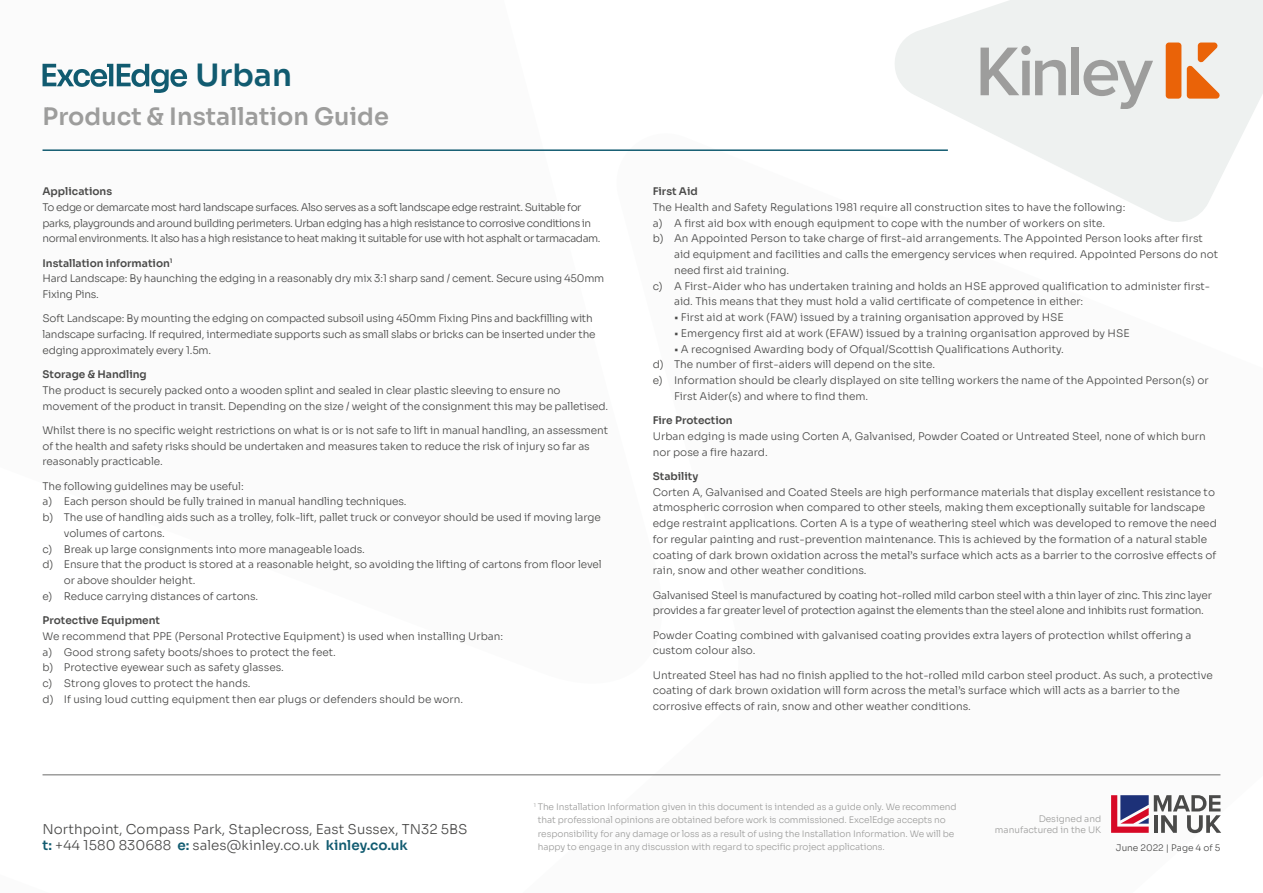
<style>
.page{position:relative;width:1263px;height:893px;background:#fff}
.page>*{position:absolute;margin:0;border:0;box-sizing:border-box;transform-origin:0 0}
.t1{font:600 30.75px "Sora";color:#115b70}
.t2{font:600 24px "Sora";color:#9d9d9c}
.t3{font:300 13.5px/16.2px "Sora";color:#4a4a49}
.t4{font:300 10.5px/15.8px "Sora";letter-spacing:-.005em;color:#4a4a49}
.t5{font:300 10.5px/15.8px "Sora";letter-spacing:-.04em;color:#4a4a49}
.t6{font:600 10.5px "Sora";color:#4a4a49}
.t7{font:300 9px/13.5px "Sora";letter-spacing:-.01em;color:#9d9d9c;text-align:right}
.t8{font:300 9px "Sora";color:#4a4a49}
.s1{font-weight:600}
.s2{font-weight:600;color:#115b70}
</style>
<div class="page">
<svg style="left:895px;top:0;width:368px;height:222px;fill:#eef1f0"></svg>
<svg style="left:43px;top:64px;width:144px;height:29px"></svg>
<svg style="left:980px;top:46px;width:86px;height:49px;background:#cbcccb"></svg>
<div style="left:1071px;top:48px;width:8px;height:47px;background:#9d9d9c"></div>
<svg style="left:1083px;top:60px;width:70px;height:48px;background:#ced0cf"></svg>
<div style="left:1166px;top:43px;width:15px;height:56px;background:#ea6308;border-radius:3px"></div>
<svg style="left:1187px;top:43px;width:33px;height:56px;background:#eba97b"></svg>
<hr style="left:43px;top:774px;width:1177px;height:1px;background:#9d9d9c">
<hr style="left:43px;top:149px;width:905px;height:2px;background:#115b70">
<svg style="left:1111px;top:795px;width:110px;height:38px"></svg>
<h1 class="t1" style="left:196px;top:50px;width:98px">Urban</h1>
<h2 class="t2" style="left:43px;top:96px;width:348px">Product &amp; Installation Guide</h2>
<p class="t6" style="left:43px;top:183px;width:71px">Applications</p>
<p class="t5" style="left:43px;top:198px;width:560px">To edge or demarcate most hard landscape surfaces. Also serves as a soft landscape edge restraint. Suitable for parks, playgrounds and around building perimeters. Urban edging has a high resistance to corrosive conditions in normal environments. It also has a high resistance to heat making it suitable for use with hot asphalt or tarmacadam.</p>
<p class="t4" style="left:43px;top:254px;width:563px"><span class="s1">Installation information</span><sup>1<br></sup>Hard Landscape: By haunching the edging in a reasonably dry mix 3:1 sharp sand / cement. Secure using 450mm<br>Fixing Pins.</p>
<p class="t4" style="left:43px;top:310px;width:554px">Soft Landscape: By mounting the edging on compacted subsoil using 450mm Fixing Pins and backfilling with landscape surfacing. If required, intermediate supports such as small slabs or bricks can be inserted under the edging approximately every 1.5m.</p>
<p class="t6" style="left:43px;top:366px;width:106px">Storage &amp; Handling</p>
<p class="t4" style="left:43px;top:381px;width:567px">The product is securely packed onto a wooden splint and sealed in clear plastic sleeving to ensure no movement of the product in transit. Depending on the size / weight of the consignment this may be palletised.</p>
<p class="t4" style="left:43px;top:421px;width:567px">Whilst there is no specific weight restrictions on what is or is not safe to lift in manual handling, an assessment of the health and safety risks should be undertaken and measures taken to reduce the risk of injury so far as reasonably practicable.</p>
<p class="t4" style="left:43px;top:477px;width:203px">The following guidelines may be useful:</p>
<p class="t4" style="left:43px;top:493px;width:365px">a) Each person should be fully trained in manual handling techniques.</p>
<p class="t4" style="left:43px;top:509px;width:560px">b) The use of handling aids such as a trolley, folk-lift, pallet truck or conveyor should be used if moving large</p>
<p class="t4" style="left:64px;top:524px;width:102px">volumes of cartons.</p>
<p class="t4" style="left:43px;top:540px;width:324px">c) Break up large consignments into more manageable loads.</p>
<p class="t4" style="left:43px;top:556px;width:561px">d) Ensure that the product is stored at a reasonable height, so avoiding the lifting of cartons from floor level</p>
<p class="t4" style="left:64px;top:572px;width:133px">or above shoulder height.</p>
<p class="t4" style="left:43px;top:587px;width:217px">e) Reduce carrying distances of cartons.</p>
<p class="t6" style="left:43px;top:612px;width:119px">Protective Equipment</p>
<p class="t4" style="left:43px;top:627px;width:462px">We recommend that PPE (Personal Protective Equipment) is used when installing Urban: a) Good strong safety boots/shoes to protect the feet.<br>b) Protective eyewear such as safety glasses.<br>c) Strong gloves to protect the hands.<br>d) If using loud cutting equipment then ear plugs or defenders should be worn.</p>
<p class="t6" style="left:653px;top:183px;width:47px">First Aid</p>
<p class="t4" style="left:653px;top:198px;width:474px">The Health and Safety Regulations 1981 require all construction sites to have the following:</p>
<p class="t4" style="left:653px;top:214px;width:454px">a) A first aid box with enough equipment to cope with the number of workers on site.</p>
<p class="t4" style="left:653px;top:230px;width:552px">b) An Appointed Person to take charge of first-aid arrangements. The Appointed Person looks after first</p>
<p class="t4" style="left:674px;top:246px;width:546px">aid equipment and facilities and calls the emergency services when required. Appointed Persons do not</p>
<p class="t4" style="left:674px;top:261px;width:117px">need first aid training.</p>
<p class="t4" style="left:653px;top:277px;width:559px">c) A First-Aider who has undertaken training and holds an HSE approved qualification to administer first-</p>
<p class="t4" style="left:674px;top:293px;width:411px">aid. This means that they must hold a valid certificate of competence in either:</p>
<p class="t4" style="left:674px;top:309px;width:391px">• First aid at work (FAW) issued by a training organisation approved by HSE</p>
<p class="t4" style="left:674px;top:324px;width:457px">• Emergency first aid at work (EFAW) issued by a training organisation approved by HSE</p>
<p class="t4" style="left:674px;top:340px;width:391px">• A recognised Awarding body of Ofqual/Scottish Qualifications Authority.</p>
<p class="t4" style="left:653px;top:356px;width:284px">d) The number of first-aiders will depend on the site.</p>
<p class="t4" style="left:653px;top:372px;width:558px">e) Information should be clearly displayed on site telling workers the name of the Appointed Person(s) or</p>
<p class="t4" style="left:674px;top:387px;width:196px">First Aider(s) and where to find them.</p>
<p class="t6" style="left:653px;top:412px;width:82px">Fire Protection</p>
<p class="t4" style="left:653px;top:427px;width:555px">Urban edging is made using Corten A, Galvanised, Powder Coated or Untreated Steel, none of which burn nor pose a fire hazard.</p>
<p class="t6" style="left:653px;top:468px;width:47px">Stability</p>
<p class="t4" style="left:653px;top:483px;width:566px">Corten A, Galvanised and Coated Steels are high performance materials that display excellent resistance to atmospheric corrosion when compared to other steels, making them exceptionally suitable for landscape edge restraint applications. Corten A is a type of weathering steel which was developed to remove the need for regular painting and rust-prevention maintenance. This is achieved by the formation of a natural stable coating of dark brown oxidation across the metal’s surface which acts as a barrier to the corrosive effects of rain, snow and other weather conditions.</p>
<p class="t4" style="left:653px;top:586px;width:561px">Galvanised Steel is manufactured by coating hot-rolled mild carbon steel with a thin layer of zinc. This zinc layer provides a far greater level of protection against the elements than the steel alone and inhibits rust formation.</p>
<p class="t4" style="left:653px;top:626px;width:540px">Powder Coating combined with galvanised coating provides extra layers of protection whilst offering a custom colour also.</p>
<p class="t4" style="left:653px;top:666px;width:561px">Untreated Steel has had no finish applied to the hot-rolled mild carbon steel product. As such, a protective coating of dark brown oxidation will form across the metal’s surface which will acts as a barrier to the corrosive effects of rain, snow and other weather conditions.</p>
<p class="t3" style="left:43px;top:820px;width:426px">Northpoint, Compass Park, Staplecross, East Sussex, TN32 5BS <span class="s2">t:</span> +44 1580 830688 <span class="s2">e:</span> sales@kinley.co.uk <span class="s2">kinley.co.uk</span></p>
<p class="t7" style="left:538px;top:799px;width:420px;text-align:left;text-indent:-4px"><sup>1</sup> The Installation Information given in this document is intended as a guide only. We recommend that professional opinions are obtained before work is commissioned. ExcelEdge accepts no responsibility for any damage or loss as a result of using the Installation Information. We will be happy to engage in any discussion with regard to specific project applications.</p>
<p class="t7" style="left:995px;top:812px;width:108px;line-height:10.8px">Designed and manufactured in the UK</p>
<p class="t8" style="left:1116px;top:840px;width:106px">June 2022 | Page 4 of 5</p>
</div>
